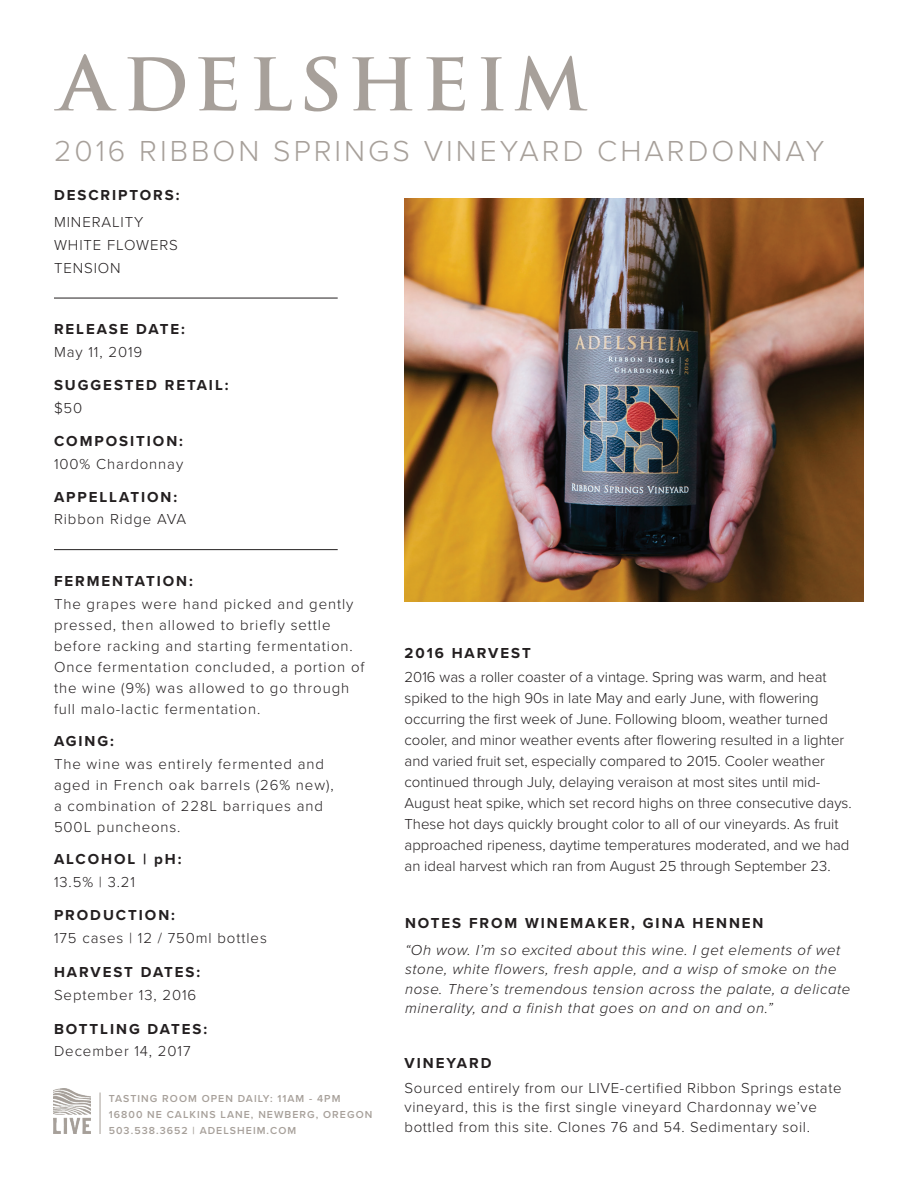
<style>
.page{position:relative;width:918px;height:1188px;background:#fff}
.page>*{position:absolute;margin:0;border:0;box-sizing:border-box;transform-origin:0 0}
.t1{font:300 30px "Proxima Nova";letter-spacing:.1em;color:#a7a09a}
.t2{font:300 15px/21px "Proxima Nova";color:#231f20}
.t3{font:300 15px/21px "Proxima Nova";letter-spacing:.06em;color:#231f20}
.t4{font:italic 300 15px/19.5px "Proxima Nova";letter-spacing:.04em;color:#231f20}
.t5{font:700 15px "Proxima Nova";letter-spacing:.13em;color:#231f20}
.t6{font:300 15px/19.5px "Proxima Nova";letter-spacing:.04em;color:#231f20}
.t7{font:600 10.5px/15.8px "Proxima Nova";letter-spacing:.1em;color:#a7a09a}
</style>
<div class="page">
<svg style="left:54px;top:54px;width:63px;height:56px"></svg>
<svg style="left:127px;top:57px;width:58px;height:54px"></svg>
<svg style="left:198px;top:57px;width:39px;height:54px"></svg>
<svg style="left:426px;top:57px;width:39px;height:54px"></svg>
<svg style="left:254px;top:57px;width:38px;height:54px"></svg>
<svg style="left:305px;top:56px;width:32px;height:55px"></svg>
<svg style="left:352px;top:57px;width:61px;height:53px"></svg>
<svg style="left:481px;top:57px;width:23px;height:53px"></svg>
<svg style="left:515px;top:56px;width:72px;height:54px"></svg>
<img style="left:405px;top:198px;width:459px;height:403px">
<hr style="left:54px;top:549px;width:284px;height:1px;background:#231f20">
<hr style="left:54px;top:298px;width:284px;height:1px;background:#231f20">
<hr style="left:100px;top:1093px;width:1px;height:41px;background:#a7a09a">
<img style="left:54px;top:1089px;width:37px;height:45px">
<h1 class="t1" style="left:54px;top:128px;width:772px">2016 RIBBON SPRINGS VINEYARD CHARDONNAY</h1>
<p class="t5" style="left:54px;top:184px;width:127px">DESCRIPTORS:</p>
<p class="t3" style="left:54px;top:210px;width:125px;line-height:22.8px">MINERALITY<br>WHITE FLOWERS<br>TENSION</p>
<p class="t5" style="left:54px;top:318px;width:132px">RELEASE DATE:</p>
<p class="t3" style="left:54px;top:341px;width:90px">May 11, 2019</p>
<p class="t5" style="left:54px;top:374px;width:176px">SUGGESTED RETAIL:</p>
<p class="t6" style="left:54px;top:397px;width:30px">$50</p>
<p class="t5" style="left:54px;top:430px;width:131px">COMPOSITION:</p>
<p class="t3" style="left:54px;top:452px;width:131px">100% Chardonnay</p>
<p class="t5" style="left:54px;top:485px;width:125px">APPELLATION:</p>
<p class="t3" style="left:54px;top:508px;width:134px">Ribbon Ridge AVA</p>
<p class="t5" style="left:54px;top:570px;width:140px">FERMENTATION:</p>
<p class="t3" style="left:54px;top:592px;width:312px">The grapes were hand picked and gently pressed, then allowed to briefly settle before racking and starting fermentation.<br>Once fermentation concluded, a portion of the wine (9%) was allowed to go through full malo-lactic fermentation.</p>
<p class="t5" style="left:54px;top:729px;width:61px">AGING:</p>
<p class="t3" style="left:54px;top:753px;width:281px">The wine was entirely fermented and aged in French oak barrels (26% new), a combination of 228L barriques and<br>500L puncheons.</p>
<p class="t5" style="left:54px;top:848px;width:129px">ALCOHOL | pH:</p>
<p class="t6" style="left:54px;top:872px;width:83px">13.5% | 3.21</p>
<p class="t5" style="left:54px;top:904px;width:122px">PRODUCTION:</p>
<p class="t3" style="left:54px;top:927px;width:214px">175 cases | 12 / 750ml bottles</p>
<p class="t5" style="left:54px;top:961px;width:148px">HARVEST DATES:</p>
<p class="t3" style="left:54px;top:983px;width:144px">September 13, 2016</p>
<p class="t5" style="left:54px;top:1017px;width:155px">BOTTLING DATES:</p>
<p class="t3" style="left:54px;top:1040px;width:138px">December 14, 2017</p>
<p class="t7" style="left:109px;top:1091px;width:265px">TASTING ROOM OPEN DAILY: 11AM - 4PM<br>16800 NE CALKINS LANE, NEWBERG, OREGON<br>503.538.3652 | ADELSHEIM.COM</p>
<p class="t5" style="left:405px;top:642px;width:128px">2016 HARVEST</p>
<p class="t2" style="left:405px;top:666px;width:449px">2016 was a roller coaster of a vintage. Spring was warm, and heat spiked to the high 90s in late May and early June, with flowering occurring the first week of June. Following bloom, weather turned cooler, and minor weather events after flowering resulted in a lighter and varied fruit set, especially compared to 2015. Cooler weather continued through July, delaying veraison at most sites until mid-August heat spike, which set record highs on three consecutive days.<br>These hot days quickly brought color to all of our vineyards. As fruit approached ripeness, daytime temperatures moderated, and we had an ideal harvest which ran from August 25 through September 23.</p>
<p class="t5" style="left:405px;top:912px;width:360px">NOTES FROM WINEMAKER, GINA HENNEN</p>
<p class="t4" style="left:405px;top:939px;width:447px">“Oh wow. I’m so excited about this wine. I get elements of wet stone, white flowers, fresh apple, and a wisp of smoke on the nose. There’s tremendous tension across the palate, a delicate minerality, and a finish that goes on and on and on.”</p>
<p class="t5" style="left:405px;top:1052px;width:89px">VINEYARD</p>
<p class="t6" style="left:405px;top:1077px;width:439px">Sourced entirely from our LIVE-certified Ribbon Springs estate vineyard, this is the first single vineyard Chardonnay we’ve bottled from this site. Clones 76 and 54. Sedimentary soil.</p>
</div>
